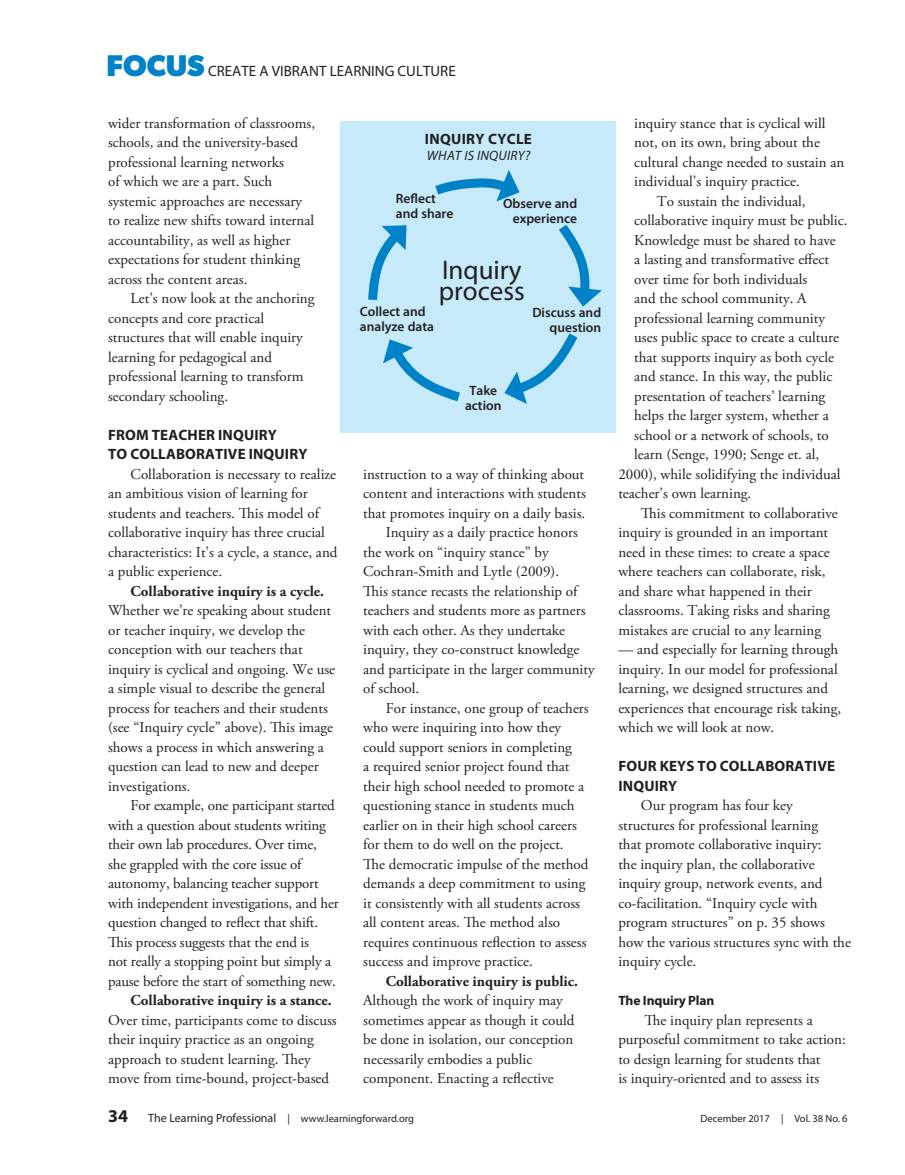
<style>
.page{position:relative;width:905px;height:1175px;background:#fff}
.page>*{position:absolute;margin:0;border:0;box-sizing:border-box;transform-origin:0 0}
.box{font:27px/21px "Myriad Pro";color:#231f20}
.body{font:15px/19.5px "Adobe Garamond Pro";color:#231f20}
.subhead{font:700 15px/19.5px "Myriad Pro";letter-spacing:.01em;color:#231f20}
.t1{font:15px "Myriad Pro";color:#231f20}
.box-2{font:700 15px "Myriad Pro";letter-spacing:.02em;color:#231f20}
.box-3{font:600 13.5px/15px "Myriad Pro";color:#231f20;text-align:center}
.subhead-2{font:700 13.5px "Myriad Pro";letter-spacing:-.01em;color:#231f20}
.box-4{font:italic 13.5px "Myriad Pro";letter-spacing:.02em;color:#231f20}
.t2{font:10.5px "Myriad Pro";color:#231f20}
.s1{font-family:"Gibson";font-weight:700;font-size:30px;color:#0082c8}
.s2{font-weight:700}
.s3{font-weight:700;font-size:18px}
.s4{font-size:12px}
</style>
<div class="page">
<div style="left:340px;top:121px;width:276px;height:311px;background:#c6eafa"></div>
<svg style="left:435px;top:170px;width:85px;height:32px"></svg>
<svg style="left:383px;top:339px;width:77px;height:63px"></svg>
<svg style="left:368px;top:225px;width:39px;height:76px"></svg>
<svg style="left:559px;top:224px;width:43px;height:82px"></svg>
<svg style="left:504px;top:333px;width:74px;height:71px"></svg>
<p class="t1" style="left:106px;top:61px;width:351px"><span class="s1">FOCUS</span> CREATE A VIBRANT LEARNING CULTURE</p>
<p class="body" style="left:108px;top:114px;width:209px">wider transformation of classrooms, schools, and the university-based professional learning networks<br>of which we are a part. Such systemic approaches are necessary to realize new shifts toward internal accountability, as well as higher expectations for student thinking across the content areas.</p>
<p class="body" style="left:108px;top:289px;width:208px;text-indent:22px">Let’s now look at the anchoring concepts and core practical structures that will enable inquiry learning for pedagogical and professional learning to transform secondary schooling.</p>
<p class="subhead" style="left:108px;top:424px;width:201px">FROM TEACHER INQUIRY<br>TO COLLABORATIVE INQUIRY</p>
<p class="body" style="left:108px;top:465px;width:231px;text-indent:22px">Collaboration is necessary to realize an ambitious vision of learning for students and teachers. This model of collaborative inquiry has three crucial characteristics: It’s a cycle, a stance, and a public experience.</p>
<p class="body" style="left:108px;top:582px;width:229px;text-indent:22px"><span class="s2">Collaborative inquiry is a cycle.<br></span>Whether we’re speaking about student or teacher inquiry, we develop the conception with our teachers that inquiry is cyclical and ongoing. We use a simple visual to describe the general process for teachers and their students (see “Inquiry cycle” above). This image shows a process in which answering a question can lead to new and deeper investigations.</p>
<p class="body" style="left:108px;top:796px;width:232px;text-indent:22px">For example, one participant started with a question about students writing their own lab procedures. Over time, she grappled with the core issue of autonomy, balancing teacher support with independent investigations, and her question changed to reflect that shift.<br>This process suggests that the end is<br>not really a stopping point but simply a pause before the start of something new.</p>
<p class="body" style="left:108px;top:991px;width:230px;text-indent:22px"><span class="s2">Collaborative inquiry is a stance.<br></span>Over time, participants come to discuss their inquiry practice as an ongoing approach to student learning. They move from time-bound, project-based</p>
<p class="box-2" style="left:425px;top:129px;width:109px">INQUIRY CYCLE</p>
<p class="box-4" style="left:427px;top:147px;width:105px">WHAT IS INQUIRY?</p>
<p class="box-3" style="left:396px;top:191px;width:59px;text-align:left">Reflect and share</p>
<p class="box-3" style="left:503px;top:196px;width:76px;text-align:right">Observe and experience</p>
<p class="box" style="left:438px;top:259px;width:88px">Inquiry process</p>
<p class="box-3" style="left:360px;top:304px;width:76px;text-align:left">Collect and analyze data</p>
<p class="box-3" style="left:532px;top:304px;width:70px;text-align:right">Discuss and question</p>
<p class="box-3" style="left:465px;top:383px;width:38px">Take action</p>
<p class="box-3" style="left:461px;top:387px;width:38px">Take action</p>
<p class="body" style="left:363px;top:465px;width:224px;text-align:justify">instruction to a way of thinking about content and interactions with students that promotes inquiry on a daily basis.</p>
<p class="body" style="left:363px;top:523px;width:233px;text-indent:22px">Inquiry as a daily practice honors the work on “inquiry stance” by Cochran-Smith and Lytle (2009).<br>This stance recasts the relationship of teachers and students more as partners with each other. As they undertake inquiry, they co-construct knowledge and participate in the larger community of school.</p>
<p class="body" style="left:363px;top:699px;width:227px;text-indent:22px">For instance, one group of teachers who were inquiring into how they could support seniors in completing<br>a required senior project found that their high school needed to promote a questioning stance in students much earlier on in their high school careers for them to do well on the project.<br>The democratic impulse of the method demands a deep commitment to using it consistently with all students across all content areas. The method also requires continuous reflection to assess success and improve practice.</p>
<p class="body" style="left:363px;top:972px;width:216px;text-indent:22px"><span class="s2">Collaborative inquiry is public.<br></span>Although the work of inquiry may sometimes appear as though it could be done in isolation, our conception necessarily embodies a public component. Enacting a reflective</p>
<p class="body" style="left:634px;top:114px;width:212px">inquiry stance that is cyclical will not, on its own, bring about the cultural change needed to sustain an individual’s inquiry practice.</p>
<p class="body" style="left:656px;top:192px;width:150px">To sustain the individual,</p>
<p class="body" style="left:634px;top:211px;width:215px">collaborative inquiry must be public.</p>
<p class="body" style="left:634px;top:231px;width:203px">Knowledge must be shared to have</p>
<p class="body" style="left:634px;top:250px;width:196px">a lasting and transformative effect</p>
<p class="body" style="left:634px;top:270px;width:175px">over time for both individuals</p>
<p class="body" style="left:634px;top:289px;width:174px">and the school community. A</p>
<p class="body" style="left:634px;top:309px;width:192px">professional learning community</p>
<p class="body" style="left:634px;top:328px;width:206px">uses public space to create a culture</p>
<p class="body" style="left:634px;top:348px;width:201px">that supports inquiry as both cycle</p>
<p class="body" style="left:634px;top:367px;width:200px">and stance. In this way, the public</p>
<p class="body" style="left:634px;top:387px;width:192px">presentation of teachers’ learning</p>
<p class="body" style="left:634px;top:406px;width:196px">helps the larger system, whether a</p>
<p class="body" style="left:634px;top:426px;width:196px">school or a network of schools, to</p>
<p class="body" style="left:634px;top:445px;width:186px">learn (Senge, 1990; Senge et. al,</p>
<p class="body" style="left:618px;top:465px;width:224px">2000), while solidifying the individual</p>
<p class="body" style="left:618px;top:484px;width:134px">teacher’s own learning.</p>
<p class="body" style="left:618px;top:504px;width:221px;text-indent:22px">This commitment to collaborative inquiry is grounded in an important need in these times: to create a space where teachers can collaborate, risk, and share what happened in their classrooms. Taking risks and sharing mistakes are crucial to any learning</p>
<p class="body" style="left:618px;top:640px;width:224px">— and especially for learning through inquiry. In our model for professional learning, we designed structures and experiences that encourage risk taking, which we will look at now.</p>
<p class="subhead" style="left:618px;top:756px;width:218px">FOUR KEYS TO COLLABORATIVE<br>INQUIRY</p>
<p class="body" style="left:618px;top:796px;width:234px;text-indent:22px">Our program has four key structures for professional learning<br>that promote collaborative inquiry:<br>the inquiry plan, the collaborative inquiry group, network events, and co-facilitation. “Inquiry cycle with program structures” on p. 35 shows how the various structures sync with the inquiry cycle.</p>
<p class="subhead-2" style="left:618px;top:992px;width:98px">The Inquiry Plan</p>
<p class="body" style="left:618px;top:1011px;width:229px;text-indent:26px">The inquiry plan represents a purposeful commitment to take action: to design learning for students that<br>is inquiry-oriented and to assess its</p>
<p class="t2" style="left:108px;top:1112px;width:307px"><span class="s3">34</span> <span class="s4">The Learning Professional</span> | www.learningforward.org</p>
<p class="t2" style="left:700px;top:1112px;width:149px">December 2017 | Vol. 38 No. 6</p>
</div>
